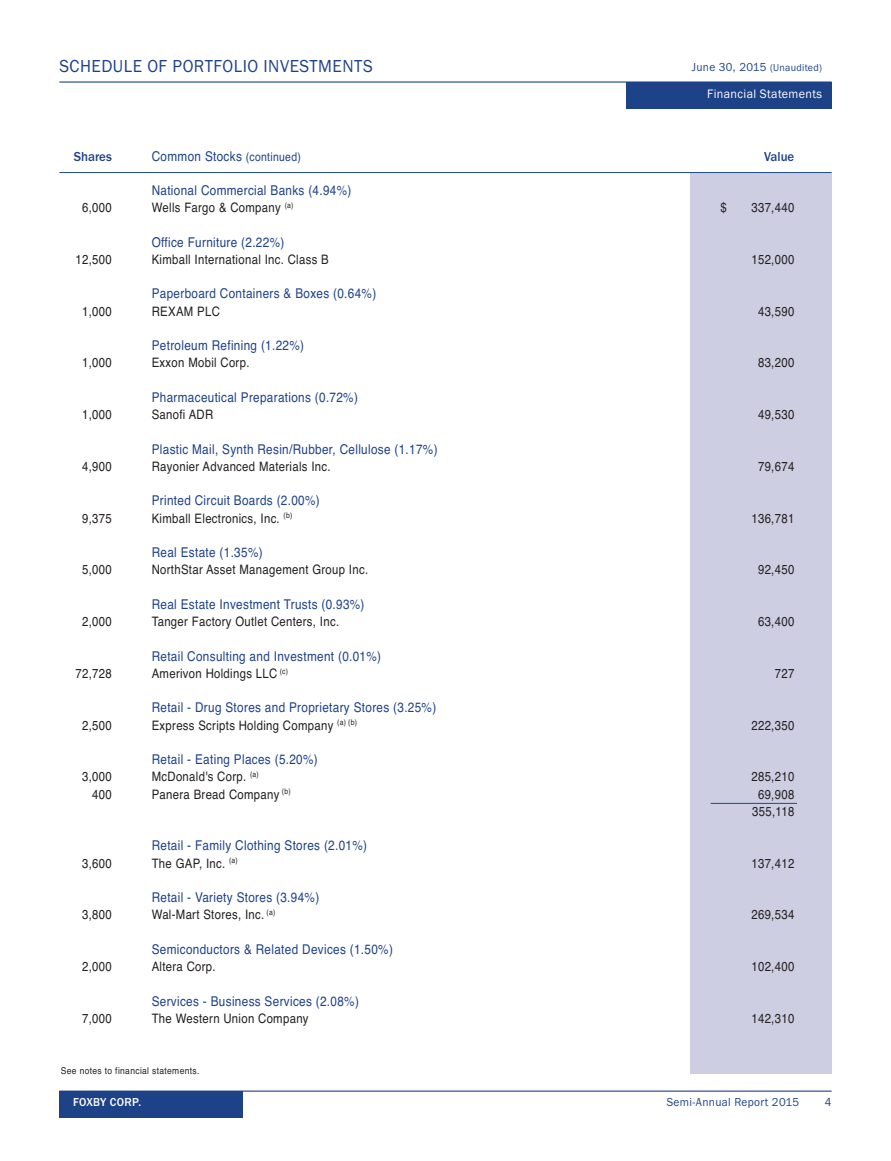
<style>
.page{position:relative;width:891px;height:1161px;background:#fff}
.page>*{position:absolute;margin:0;border:0;box-sizing:border-box;transform-origin:0 0}
.t1{font:18px "Franklin Gothic";letter-spacing:.03em;color:#1e4288;scale:.95 1}
.t2{font:13.5px "Helvetica";letter-spacing:.03em;color:#1e4288;scale:.87 1}
.t3{font:500 13.5px "Franklin Gothic";color:#1e4288;scale:.95 1}
.t4{font:13.05px/17.2px "Helvetica";letter-spacing:.03em;color:#231f20;text-align:center;scale:.87 1}
.t5{font:12.75px "Franklin Gothic";letter-spacing:.03em;color:#fff;scale:.95 1}
.t6{font:12px "Franklin Gothic";letter-spacing:.03em;color:#1e4288;scale:.95 1}
.t7{font:500 12px "Franklin Gothic";letter-spacing:.03em;color:#fff;scale:.95 1}
.t8{font:9.45px "Helvetica";letter-spacing:.04em;color:#231f20;scale:.9 1}
.s1{font-size:10.5px}
.s2{font-size:12px}
</style>
<div class="page">
<div style="left:59px;top:1091px;width:184px;height:27px;background:#1e4288"></div>
<hr style="left:59px;top:1091px;width:773px;height:1px;background:#1e4288">
<hr style="left:59px;top:81px;width:773px;height:2px;background:#1e4288">
<div style="left:626px;top:82px;width:206px;height:26px;background:#1e4288"></div>
<div style="left:690px;top:173px;width:142px;height:901px;background:#cdcee2"></div>
<hr style="left:711px;top:803px;width:86px;height:1px;background:#1f488c">
<hr style="left:59px;top:172px;width:773px;height:1px;background:#1f488c">
<h1 class="t1" style="left:59px;top:60px;width:331px">SCHEDULE OF PORTFOLIO INVESTMENTS</h1>
<p class="t6" style="left:692px;top:63px;width:138px">June 30, 2015 <span class="s1">(Unaudited)</span></p>
<p class="t5" style="left:707px;top:89px;width:122px">Financial Statements</p>
<p class="t3" style="left:74px;top:152px;width:42px">Shares</p>
<p class="t2" style="left:152px;top:152px;width:173px">Common Stocks <span class="s2">(continued)</span></p>
<p class="t3" style="left:764px;top:152px;width:33px">Value</p>
<p class="t2" style="left:152px;top:185px;width:231px">National Commercial Banks (4.94%)</p>
<p class="t4" style="left:82px;top:200px;width:36px">6,000</p>
<p class="t4" style="left:152px;top:200px;width:164px">Wells Fargo &amp; Company <sup>(a)</sup></p>
<p class="t4" style="left:720px;top:200px;width:9px">$</p>
<p class="t4" style="left:751px;top:200px;width:51px">337,440</p>
<p class="t2" style="left:152px;top:237px;width:154px">Office Furniture (2.22%)</p>
<p class="t4" style="left:76px;top:252px;width:43px">12,500</p>
<p class="t4" style="left:152px;top:252px;width:205px">Kimball International Inc. Class B</p>
<p class="t4" style="left:751px;top:252px;width:51px">152,000</p>
<p class="t2" style="left:152px;top:289px;width:260px">Paperboard Containers &amp; Boxes (0.64%)</p>
<p class="t4" style="left:82px;top:304px;width:36px">1,000</p>
<p class="t4" style="left:152px;top:304px;width:80px">REXAM PLC</p>
<p class="t4" style="left:758px;top:304px;width:43px">43,590</p>
<p class="t2" style="left:152px;top:341px;width:177px">Petroleum Refining (1.22%)</p>
<p class="t4" style="left:82px;top:355px;width:36px">1,000</p>
<p class="t4" style="left:152px;top:355px;width:114px">Exxon Mobil Corp.</p>
<p class="t4" style="left:758px;top:355px;width:43px">83,200</p>
<p class="t2" style="left:152px;top:392px;width:239px">Pharmaceutical Preparations (0.72%)</p>
<p class="t4" style="left:82px;top:407px;width:36px">1,000</p>
<p class="t4" style="left:152px;top:407px;width:72px">Sanofi ADR</p>
<p class="t4" style="left:758px;top:407px;width:43px">49,530</p>
<p class="t2" style="left:152px;top:444px;width:330px">Plastic Mail, Synth Resin/Rubber, Cellulose (1.17%)</p>
<p class="t4" style="left:82px;top:459px;width:36px">4,900</p>
<p class="t4" style="left:152px;top:459px;width:207px">Rayonier Advanced Materials Inc.</p>
<p class="t4" style="left:758px;top:459px;width:43px">79,674</p>
<p class="t2" style="left:152px;top:496px;width:195px">Printed Circuit Boards (2.00%)</p>
<p class="t4" style="left:82px;top:511px;width:36px">9,375</p>
<p class="t4" style="left:152px;top:511px;width:163px">Kimball Electronics, Inc. <sup>(b)</sup></p>
<p class="t4" style="left:751px;top:511px;width:51px">136,781</p>
<p class="t2" style="left:152px;top:548px;width:129px">Real Estate (1.35%)</p>
<p class="t4" style="left:82px;top:562px;width:36px">5,000</p>
<p class="t4" style="left:152px;top:562px;width:250px">NorthStar Asset Management Group Inc.</p>
<p class="t4" style="left:758px;top:562px;width:43px">92,450</p>
<p class="t2" style="left:152px;top:599px;width:246px">Real Estate Investment Trusts (0.93%)</p>
<p class="t4" style="left:82px;top:614px;width:36px">2,000</p>
<p class="t4" style="left:152px;top:614px;width:217px">Tanger Factory Outlet Centers, Inc.</p>
<p class="t4" style="left:758px;top:614px;width:43px">63,400</p>
<p class="t2" style="left:152px;top:651px;width:265px">Retail Consulting and Investment (0.01%)</p>
<p class="t4" style="left:76px;top:666px;width:43px">72,728</p>
<p class="t4" style="left:152px;top:666px;width:158px">Amerivon Holdings LLC <sup>(c)</sup></p>
<p class="t4" style="left:775px;top:666px;width:24px">727</p>
<p class="t2" style="left:152px;top:703px;width:329px">Retail - Drug Stores and Proprietary Stores (3.25%)</p>
<p class="t4" style="left:82px;top:718px;width:36px">2,500</p>
<p class="t4" style="left:152px;top:718px;width:237px">Express Scripts Holding Company <sup>(a)</sup> <sup>(b)</sup></p>
<p class="t4" style="left:751px;top:718px;width:51px">222,350</p>
<p class="t2" style="left:152px;top:755px;width:192px">Retail - Eating Places (5.20%)</p>
<p class="t4" style="left:82px;top:769px;width:36px">3,000</p>
<p class="t4" style="left:152px;top:769px;width:125px">McDonald's Corp. <sup>(a)</sup></p>
<p class="t4" style="left:751px;top:769px;width:51px">285,210</p>
<p class="t4" style="left:92px;top:787px;width:24px">400</p>
<p class="t4" style="left:152px;top:787px;width:161px">Panera Bread Company <sup>(b)</sup></p>
<p class="t4" style="left:752px;top:787px;width:50px">69,908<br>355,118</p>
<p class="t2" style="left:152px;top:841px;width:249px">Retail - Family Clothing Stores (2.01%)</p>
<p class="t4" style="left:82px;top:856px;width:36px">3,600</p>
<p class="t4" style="left:152px;top:856px;width:100px">The GAP, Inc. <sup>(a)</sup></p>
<p class="t4" style="left:751px;top:856px;width:51px">137,412</p>
<p class="t2" style="left:152px;top:893px;width:194px">Retail - Variety Stores (3.94%)</p>
<p class="t4" style="left:82px;top:907px;width:36px">3,800</p>
<p class="t4" style="left:152px;top:907px;width:144px">Wal-Mart Stores, Inc. <sup>(a)</sup></p>
<p class="t4" style="left:751px;top:907px;width:51px">269,534</p>
<p class="t2" style="left:152px;top:944px;width:279px">Semiconductors &amp; Related Devices (1.50%)</p>
<p class="t4" style="left:82px;top:959px;width:36px">2,000</p>
<p class="t4" style="left:152px;top:959px;width:75px">Altera Corp.</p>
<p class="t4" style="left:751px;top:959px;width:51px">102,400</p>
<p class="t2" style="left:152px;top:996px;width:240px">Services - Business Services (2.08%)</p>
<p class="t4" style="left:82px;top:1011px;width:36px">7,000</p>
<p class="t4" style="left:152px;top:1011px;width:182px">The Western Union Company</p>
<p class="t4" style="left:751px;top:1011px;width:51px">142,310</p>
<p class="t8" style="left:61px;top:1067px;width:155px">See notes to financial statements.</p>
<p class="t7" style="left:73px;top:1098px;width:73px">FOXBY CORP.</p>
<p class="t6" style="left:667px;top:1098px;width:141px">Semi-Annual Report 2015</p>
<p class="t6" style="left:825px;top:1098px;width:9px">4</p>
</div>
